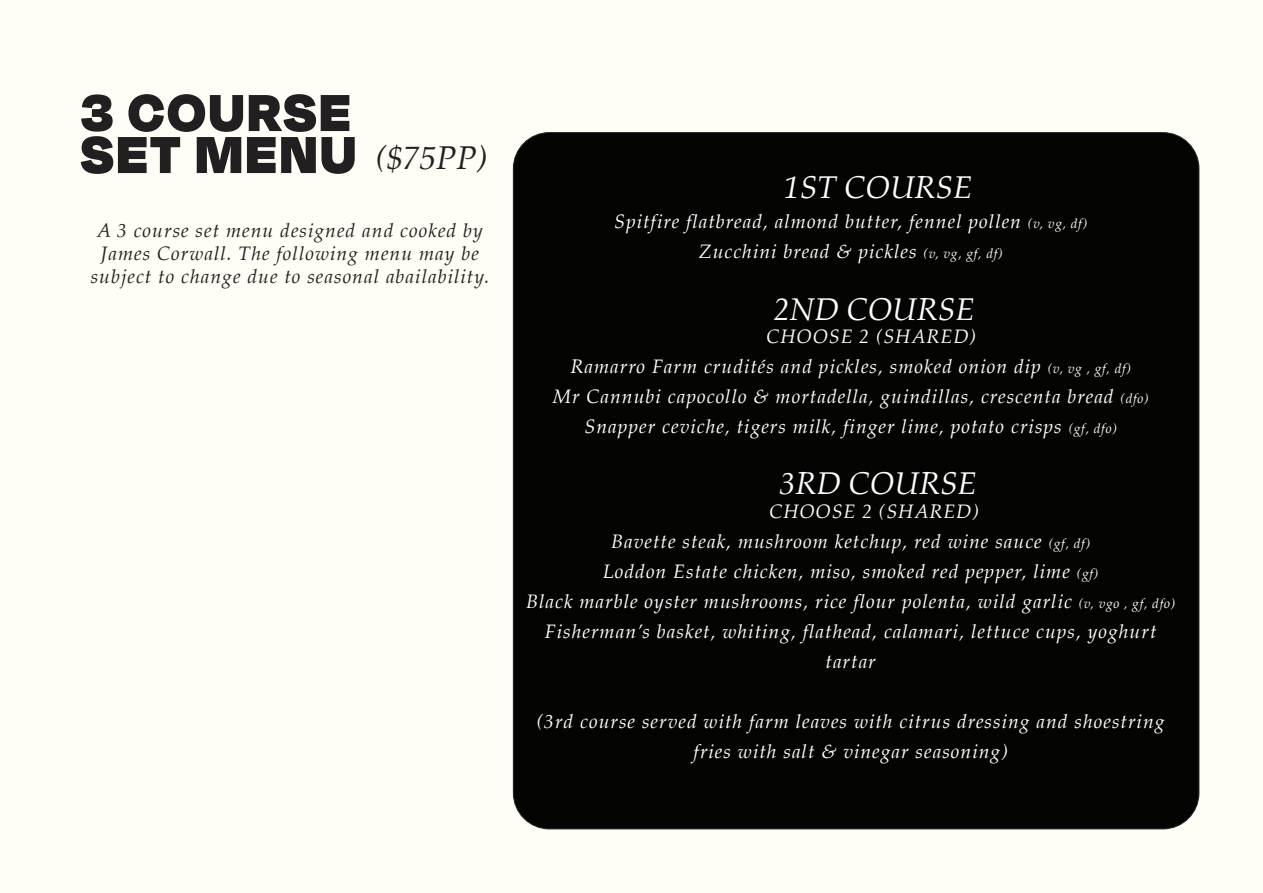
<style>
.page{position:relative;width:1263px;height:893px;background:#fffef6}
.page>*{position:absolute;margin:0;border:0;box-sizing:border-box;transform-origin:0 0}
.t1{font:900 60px "Degular Display";letter-spacing:.05em;color:#231f20}
.t2{font:italic 33px "Palatino";color:#231f20}
.t3{font:italic 31.5px "Palatino";color:#fff}
.t4{font:italic 19.5px/30px "Palatino";letter-spacing:.05em;color:#fff;text-align:center}
.t5{font:italic 19.5px/23.4px "Palatino";letter-spacing:.05em;color:#231f20;text-align:center}
.s1{font-size:13.5px}
</style>
<div class="page">
<div style="left:513px;top:133px;width:686px;height:696px;background:#040503;border-radius:36px"></div>
<p class="t1" style="left:81px;top:76px;width:271px">3 COURSE</p>
<p class="t1" style="left:81px;top:118px;width:277px">SET MENU</p>
<p class="t2" style="left:376px;top:130px;width:113px">($75PP)</p>
<p class="t5" style="left:91px;top:218px;width:400px">A 3 course set menu designed and cooked by<br>James Corwall. The following menu may be subject to change due to seasonal abailability.</p>
<p class="t3" style="left:784px;top:161px;width:190px">1ST COURSE</p>
<p class="t4" style="left:614px;top:206px;width:474px">Spitfire flatbread, almond butter, fennel pollen <span class="s1">(v, vg, df)</span></p>
<p class="t4" style="left:699px;top:236px;width:306px">Zucchini bread &amp; pickles <span class="s1">(v, vg, gf, df)</span></p>
<p class="t3" style="left:774px;top:282px;width:202px">2ND COURSE</p>
<p class="t4" style="left:766px;top:321px;width:211px">CHOOSE 2 (SHARED)</p>
<p class="t4" style="left:570px;top:351px;width:562px">Ramarro Farm crudités and pickles, smoked onion dip <span class="s1">(v, vg , gf, df)</span></p>
<p class="t4" style="left:553px;top:381px;width:597px">Mr Cannubi capocollo &amp; mortadella, guindillas, crescenta bread <span class="s1">(dfo)</span></p>
<p class="t4" style="left:585px;top:411px;width:534px">Snapper ceviche, tigers milk, finger lime, potato crisps <span class="s1">(gf, dfo)</span></p>
<p class="t3" style="left:780px;top:457px;width:198px">3RD COURSE</p>
<p class="t4" style="left:769px;top:496px;width:211px">CHOOSE 2 (SHARED)</p>
<p class="t4" style="left:611px;top:526px;width:480px">Bavette steak, mushroom ketchup, red wine sauce <span class="s1">(gf, df)</span></p>
<p class="t4" style="left:603px;top:556px;width:497px">Loddon Estate chicken, miso, smoked red pepper, lime <span class="s1">(gf)</span></p>
<p class="t4" style="left:526px;top:586px;width:650px">Black marble oyster mushrooms, rice flour polenta, wild garlic <span class="s1">(v, vgo , gf, dfo)</span></p>
<p class="t4" style="left:545px;top:616px;width:613px">Fisherman’s basket, whiting, flathead, calamari, lettuce cups, yoghurt tartar</p>
<p class="t4" style="left:537px;top:706px;width:629px">(3rd course served with farm leaves with citrus dressing and shoestring fries with salt &amp; vinegar seasoning)</p>
</div>
